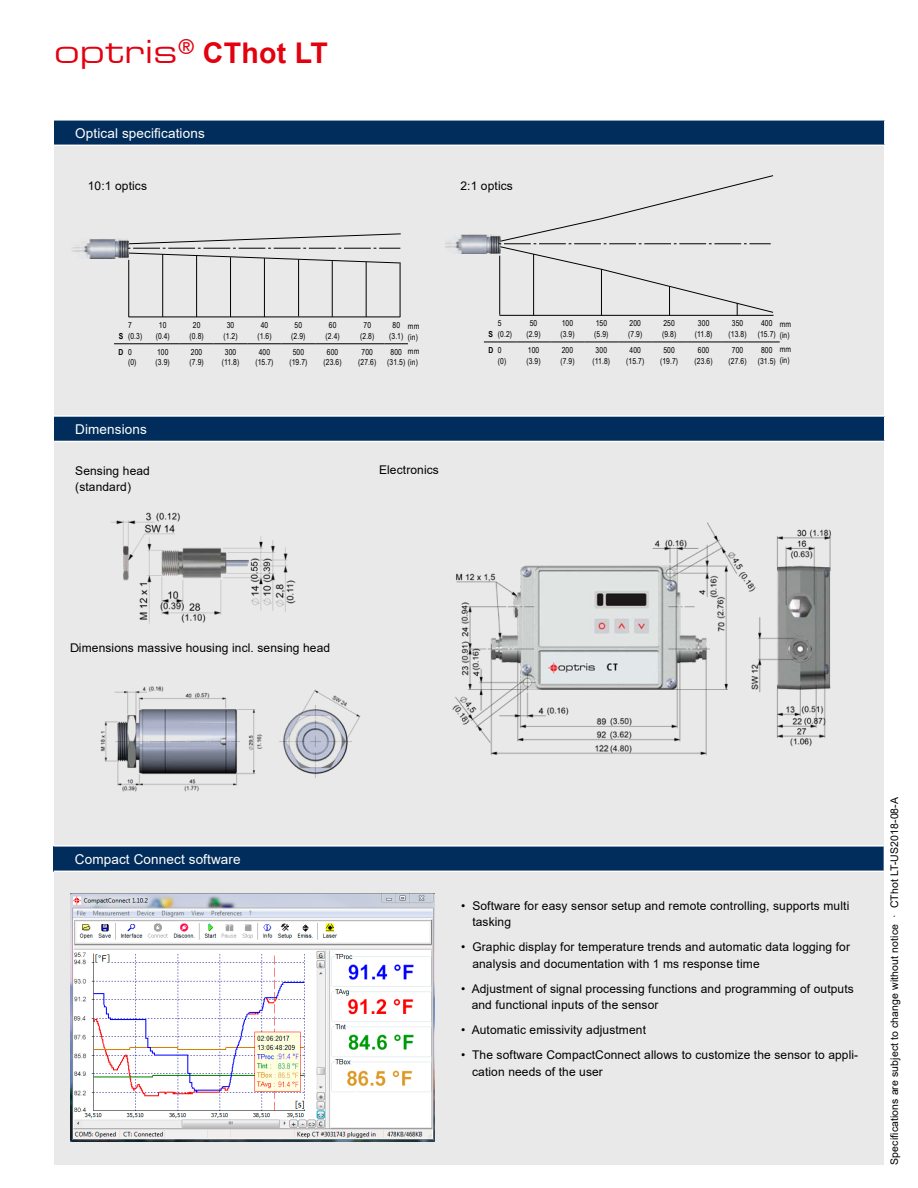
<style>
.page{position:relative;width:918px;height:1188px;background:#fff}
.page>*{position:absolute;margin:0;border:0;box-sizing:border-box;transform-origin:0 0}
.t1{font:700 28.5px "Arial";letter-spacing:.01em;color:#e3000f}
.t2{font:13.5px "Arial";letter-spacing:.01em;color:#fff}
.t3{font:12px/16.5px "Arial";letter-spacing:.01em;color:#000}
.t4{font:10.5px "Arial";letter-spacing:.01em;color:#000}
.t5{font:8.25px/10.8px "Arial Narrow";letter-spacing:.01em;color:#000;text-align:center}
.t6{font:700 8.25px "Arial Narrow";color:#000}
.s1{font-family:"Eurostile Ex Two Normal";font-weight:400;font-size:31.5px}
.s2{font-weight:700}
</style>
<div class="page">
<div style="left:54px;top:141px;width:830px;height:1024px;background:#e9e9e9"></div>
<div style="left:54px;top:120px;width:831px;height:25px;background:#002d5b"></div>
<hr style="left:54px;top:119px;width:832px;height:2px;background:#fff">
<hr style="left:884px;top:121px;width:2px;height:24px;background:#fff">
<hr style="left:54px;top:145px;width:832px;height:1px;background:#fff">
<div style="left:54px;top:416px;width:831px;height:25px;background:#002d5b"></div>
<hr style="left:54px;top:415px;width:832px;height:2px;background:#fff">
<hr style="left:884px;top:417px;width:2px;height:24px;background:#fff">
<hr style="left:54px;top:441px;width:832px;height:1px;background:#fff">
<div style="left:54px;top:846px;width:830px;height:25px;background:#002d5b"></div>
<hr style="left:54px;top:845px;width:831px;height:2px;background:#fff">
<hr style="left:54px;top:871px;width:831px;height:1px;background:#fff">
<svg style="left:484px;top:342px;width:33px;height:1px"></svg>
<hr style="left:517px;top:342px;width:34px;height:1px;background:#000">
<hr style="left:551px;top:342px;width:33px;height:1px;background:#000">
<hr style="left:584px;top:342px;width:34px;height:1px;background:#000">
<hr style="left:618px;top:342px;width:34px;height:1px;background:#000">
<hr style="left:652px;top:342px;width:34px;height:1px;background:#000">
<hr style="left:686px;top:342px;width:35px;height:1px;background:#000">
<hr style="left:721px;top:342px;width:33px;height:1px;background:#000">
<svg style="left:754px;top:342px;width:26px;height:1px"></svg>
<img style="left:445px;top:235px;width:54px;height:19px">
<svg style="left:499px;top:175px;width:275px;height:141px"></svg>
<svg style="left:114px;top:344px;width:32px;height:1px"></svg>
<hr style="left:146px;top:344px;width:34px;height:1px;background:#000">
<hr style="left:180px;top:344px;width:34px;height:1px;background:#000">
<hr style="left:214px;top:344px;width:34px;height:1px;background:#000">
<hr style="left:248px;top:344px;width:33px;height:1px;background:#000">
<hr style="left:281px;top:344px;width:34px;height:1px;background:#000">
<hr style="left:315px;top:344px;width:35px;height:1px;background:#000">
<hr style="left:350px;top:344px;width:35px;height:1px;background:#000">
<svg style="left:385px;top:344px;width:23px;height:1px"></svg>
<svg style="left:128px;top:233px;width:273px;height:31px"></svg>
<hr style="left:128px;top:260px;width:1px;height:57px;background:#000">
<hr style="left:162px;top:254px;width:1px;height:63px;background:#000">
<hr style="left:196px;top:255px;width:1px;height:62px;background:#000">
<hr style="left:230px;top:257px;width:1px;height:60px;background:#000">
<hr style="left:264px;top:258px;width:1px;height:59px;background:#000">
<hr style="left:332px;top:261px;width:1px;height:56px;background:#000">
<hr style="left:366px;top:262px;width:1px;height:55px;background:#000">
<hr style="left:400px;top:263px;width:1px;height:54px;background:#000">
<hr style="left:129px;top:316px;width:271px;height:1px;background:#000">
<img style="left:72px;top:239px;width:57px;height:20px">
<hr style="left:298px;top:259px;width:1px;height:57px;background:#000">
<img style="left:452px;top:522px;width:379px;height:234px">
<img style="left:110px;top:512px;width:186px;height:112px">
<img style="left:100px;top:686px;width:261px;height:106px">
<img style="left:70px;top:894px;width:365px;height:247px">
<h1 class="t1" style="left:54px;top:33px;width:275px"><span class="s1">optris</span><sup>®</sup> CThot LT</h1>
<p class="t2" style="left:75px;top:124px;width:131px">Optical specifications</p>
<p class="t3" style="left:88px;top:178px;width:61px">10:1 optics</p>
<p class="t3" style="left:460px;top:178px;width:54px">2:1 optics</p>
<p class="t6" style="left:119px;top:330px;width:6px">S</p>
<p class="t5" style="left:128px;top:320px;width:16px;text-align:left">7 (0.3)</p>
<p class="t5" style="left:156px;top:320px;width:16px">10 (0.4)</p>
<p class="t5" style="left:190px;top:320px;width:16px">20 (0.8)</p>
<p class="t5" style="left:223px;top:320px;width:16px">30 (1.2)</p>
<p class="t5" style="left:257px;top:320px;width:16px">40 (1.6)</p>
<p class="t5" style="left:291px;top:320px;width:16px">50 (2.9)</p>
<p class="t5" style="left:326px;top:320px;width:16px">60 (2.4)</p>
<p class="t5" style="left:360px;top:320px;width:16px">70 (2.8)</p>
<p class="t5" style="left:389px;top:320px;width:16px">80 (3.1)</p>
<p class="t5" style="left:408px;top:320px;width:13px;text-align:left">mm (in)</p>
<p class="t5" style="left:128px;top:346px;width:10px;text-align:left;text-indent:-9px"><span class="s2">D</span> 0 (0)</p>
<p class="t5" style="left:156px;top:346px;width:16px;text-align:left">100 (3.9)</p>
<p class="t5" style="left:190px;top:346px;width:16px;text-align:left">200 (7.9)</p>
<p class="t5" style="left:222px;top:346px;width:19px">300 (11.8)</p>
<p class="t5" style="left:255px;top:346px;width:20px">400 (15.7)</p>
<p class="t5" style="left:289px;top:346px;width:20px">500 (19.7)</p>
<p class="t5" style="left:324px;top:346px;width:20px">600 (23.6)</p>
<p class="t5" style="left:358px;top:346px;width:20px">700 (27.6)</p>
<p class="t5" style="left:387px;top:346px;width:32px;text-align:left;text-indent:3px">800 (31.5) (in)</p>
<p class="t5" style="left:408px;top:345px;width:13px">mm</p>
<p class="t2" style="left:75px;top:420px;width:73px">Dimensions</p>
<p class="t3" style="left:75px;top:462px;width:76px">Sensing head (standard)</p>
<p class="t3" style="left:379px;top:461px;width:61px">Electronics</p>
<p class="t6" style="left:489px;top:328px;width:6px">S</p>
<p class="t5" style="left:498px;top:318px;width:16px;text-align:left">5 (0.2)</p>
<p class="t5" style="left:526px;top:318px;width:16px">50 (2.9)</p>
<p class="t5" style="left:560px;top:318px;width:16px;text-align:left">100 (3.9)</p>
<p class="t5" style="left:594px;top:318px;width:16px;text-align:left">150 (5.9)</p>
<p class="t5" style="left:628px;top:318px;width:16px;text-align:left">200 (7.9)</p>
<p class="t5" style="left:662px;top:318px;width:16px;text-align:left">250 (9.8)</p>
<p class="t5" style="left:695px;top:318px;width:19px">300 (11.8)</p>
<p class="t5" style="left:729px;top:318px;width:20px">350 (13.8)</p>
<p class="t5" style="left:758px;top:318px;width:20px">400 (15.7)</p>
<p class="t5" style="left:780px;top:319px;width:13px;text-align:left">mm (in)</p>
<p class="t5" style="left:498px;top:344px;width:10px;text-align:left;text-indent:-9px"><span class="s2">D</span> 0 (0)</p>
<p class="t5" style="left:526px;top:344px;width:16px;text-align:left">100 (3.9)</p>
<p class="t5" style="left:560px;top:344px;width:16px;text-align:left">200 (7.9)</p>
<p class="t5" style="left:593px;top:344px;width:19px">300 (11.8)</p>
<p class="t5" style="left:626px;top:344px;width:20px">400 (15.7)</p>
<p class="t5" style="left:660px;top:344px;width:20px">500 (19.7)</p>
<p class="t5" style="left:695px;top:344px;width:20px">600 (23.6)</p>
<p class="t5" style="left:729px;top:344px;width:20px">700 (27.6)</p>
<p class="t5" style="left:758px;top:344px;width:20px">800 (31.5)</p>
<p class="t5" style="left:780px;top:344px;width:13px;text-align:left">mm (in)</p>
<p class="t3" style="left:70px;top:640px;width:262px">Dimensions massive housing incl. sensing head</p>
<p class="t2" style="left:75px;top:850px;width:167px">Compact Connect software</p>
<p class="t3" style="left:472px;top:897px;width:378px;text-indent:-11px">• Software for easy sensor setup and remote controlling, supports multi tasking</p>
<p class="t3" style="left:472px;top:939px;width:379px;text-indent:-11px">• Graphic display for temperature trends and automatic data logging for analysis and documentation with 1 ms response time</p>
<p class="t3" style="left:472px;top:980px;width:384px;text-indent:-11px">• Adjustment of signal processing functions and programming of outputs and functional inputs of the sensor</p>
<p class="t3" style="left:461px;top:1022px;width:186px">• Automatic emissivity adjustment</p>
<p class="t3" style="left:472px;top:1047px;width:388px;text-indent:-11px">• The software CompactConnect allows to customize the sensor to appli&shy;cation needs of the user</p>
<p class="t4" style="left:887px;top:1165px;width:369px;rotate:-90deg">Specifications are subject to change without notice · CThot LT-US2018-08-A</p>
</div>
